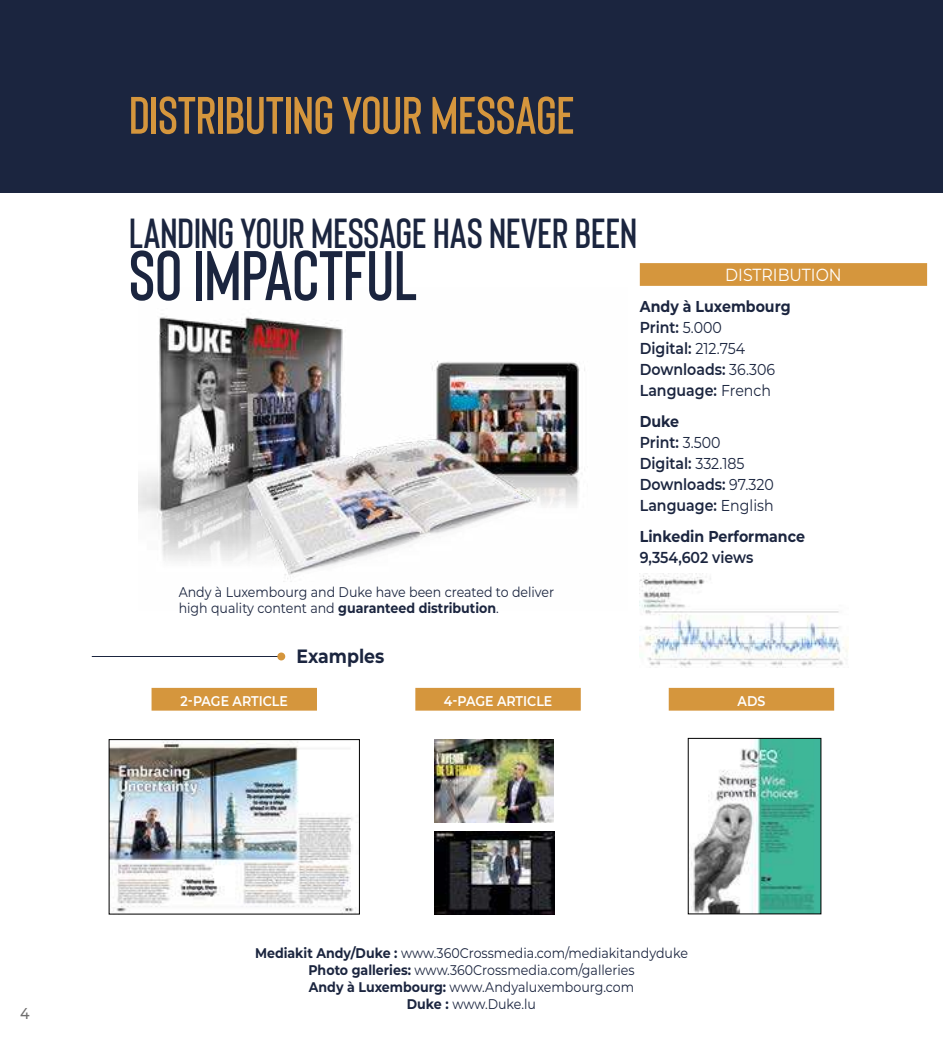
<style>
.page{position:relative;width:943px;height:1042px;background:#fff}
.page>*{position:absolute;margin:0;border:0;box-sizing:border-box;transform-origin:0 0}
.t1{font:600 70px "Bison";color:#1b253f}
.t2{font:600 52.5px "Bison";color:#d5963d}
.t3{font:600 42px "Bison";color:#1b253f}
.t4{font:700 19.25px "Montserrat";color:#1b253f;scale:.9 1}
.t5{font:17.5px "Montserrat";color:#fff;scale:.9 1}
.t6{font:600 15.75px/21px "Montserrat";color:#1b253f;scale:.9 1}
.t7{font:700 15.75px "Montserrat";color:#1b253f;scale:.9 1}
.t8{font:500 15.75px "Montserrat";color:#706f6f;scale:.9 1}
.t9{font:14px/16.8px "Montserrat";color:#1b253f;text-align:center;scale:.9 1}
.t10{font:600 14px "Montserrat";color:#fff;scale:.9 1}
.s1{font-weight:700}
.s2{font-weight:400}
</style>
<div class="page">
<div style="left:0;top:0;width:943px;height:192px;background:#1b253f"></div>
<div style="left:639px;top:263px;width:288px;height:23px;background:#d5963d"></div>
<div style="left:151px;top:688px;width:166px;height:22px;background:#d5963d"></div>
<div style="left:668px;top:688px;width:166px;height:22px;background:#d5963d"></div>
<div style="left:415px;top:688px;width:165px;height:22px;background:#d5963d"></div>
<img style="left:138px;top:316px;width:447px;height:266px">
<img style="left:435px;top:739px;width:119px;height:83px">
<img style="left:435px;top:831px;width:119px;height:83px">
<img style="left:111px;top:741px;width:245px;height:171px">
<div style="left:109px;top:739px;width:251px;height:175px;border:1px solid #000"></div>
<img style="left:691px;top:740px;width:128px;height:172px">
<div style="left:688px;top:738px;width:133px;height:176px;border:1px solid #000"></div>
<hr style="left:92px;top:656px;width:189px;height:1px;background:#1b253f">
<div style="left:277px;top:652px;width:8px;height:8px;background:#d5963d;border-radius:50%"></div>
<img style="left:639px;top:573px;width:209px;height:94px">
<p class="t8" style="left:20px;top:1002px;width:12px">4</p>
<h2 class="t2" style="left:129px;top:83px;width:447px">DISTRIBUTING YOUR MESSAGE</h2>
<h3 class="t3" style="left:129px;top:207px;width:509px">LANDING YOUR MESSAGE HAS NEVER BEEN</h3>
<h1 class="t1" style="left:129px;top:232px;width:290px">SO IMPACTFUL</h1>
<p class="t5" style="left:725px;top:263px;width:131px">DISTRIBUTION</p>
<p class="t6" style="left:639px;top:295px;width:169px"><span class="s1">Andy à Luxembourg<br></span>Print: <span class="s2">5.000<br></span>Digital: <span class="s2">212.754<br></span>Downloads: <span class="s2">36.306<br></span>Language: <span class="s2">French</span></p>
<p class="t6" style="left:639px;top:410px;width:150px"><span class="s1">Duke<br></span>Print: <span class="s2">3.500<br></span>Digital: <span class="s2">332.185<br></span>Downloads: <span class="s2">97.320<br></span>Language: <span class="s2">English</span></p>
<p class="t7" style="left:639px;top:525px;width:185px">Linkedin Performance</p>
<p class="t6" style="left:639px;top:546px;width:128px">9,354,602 views</p>
<p class="t9" style="left:179px;top:584px;width:419px;line-height:15.8px;text-align:left">Andy à Luxembourg and Duke have been created to deliver high quality content and <span class="s1">guaranteed distribution</span>.</p>
<h3 class="t4" style="left:296px;top:642px;width:99px">Examples</h3>
<p class="t10" style="left:181px;top:691px;width:121px">2-PAGE ARTICLE</p>
<p class="t10" style="left:444px;top:691px;width:122px">4-PAGE ARTICLE</p>
<p class="t10" style="left:737px;top:691px;width:32px">ADS</p>
<p class="t9" style="left:255px;top:944px;width:482px"><span class="s1">Mediakit Andy/Duke :</span> www.360Crossmedia.com/mediakitandyduke <span class="s1">Photo galleries:</span> www.360Crossmedia.com/galleries<br><span class="s1">Andy à Luxembourg:</span> www.Andyaluxembourg.com<br><span class="s1">Duke :</span> www.Duke.lu</p>
</div>
